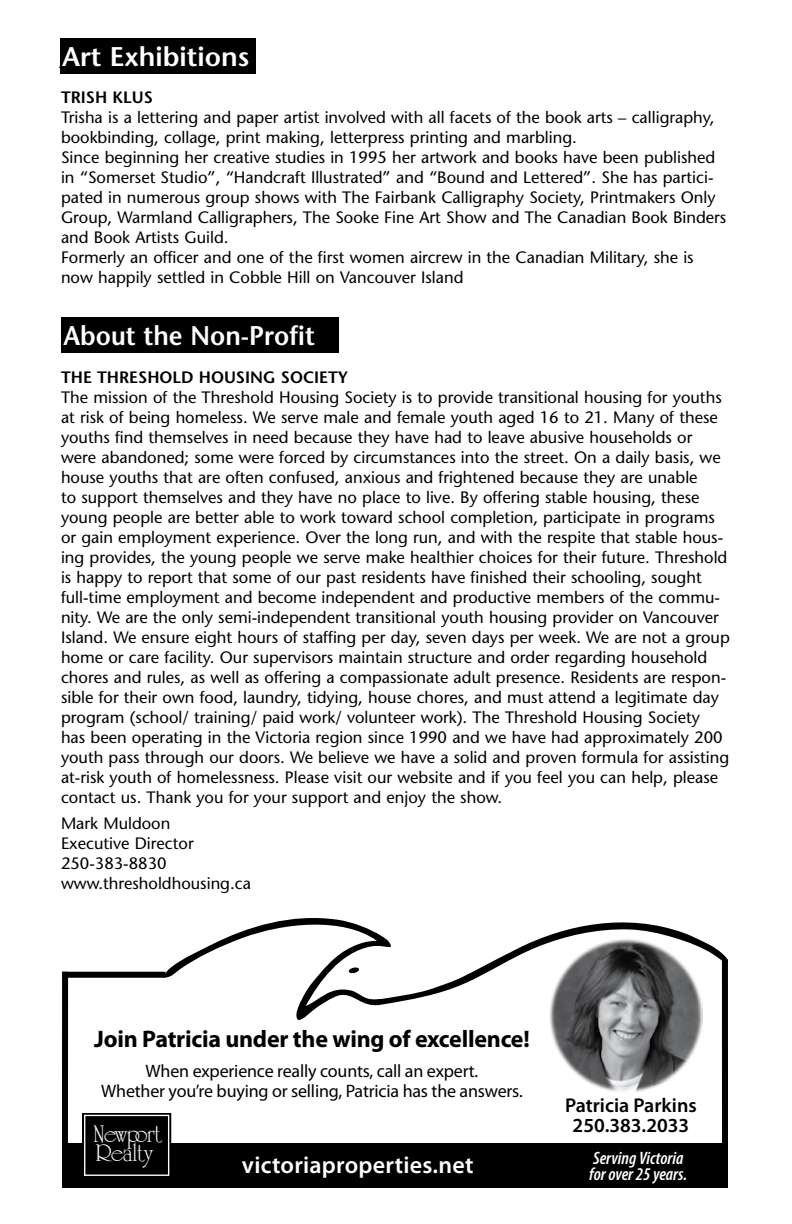
<style>
.page{position:relative;width:792px;height:1224px;background:#fff}
.page>*{position:absolute;margin:0;border:0;box-sizing:border-box;transform-origin:0 0}
.t1{font:600 27px "Stone Sans Std";color:#fff;scale:.93 1}
.t2{font:600 27px "Stone Sans Std";color:#fff}
.t3{font:24.6px/19.4px "University Roman";letter-spacing:-.025em;color:#fff}
.t4{font:700 24px "Myriad Pro";letter-spacing:-.01em;color:#000}
.t5{font:600 24px "Myriad Pro";letter-spacing:.01em;color:#fff}
.t6{font:600 20px/20px "Myriad Pro";color:#000;text-align:center}
.t7{font:18px/20px "Myriad Pro";letter-spacing:-.01em;color:#000;text-align:center}
.t8{font:italic 600 condensed 18px/16px "Myriad Pro";color:#fff}
.t9{font:500 16.4px/20px "Stone Sans Std";color:#000}
.t10{font:600 16.4px "Stone Sans Std";color:#000}
</style>
<div class="page">
<div style="left:60px;top:38px;width:195px;height:36px;background:#000"></div>
<div style="left:62px;top:317px;width:277px;height:36px;background:#000"></div>
<div style="left:62px;top:1143px;width:666px;height:45px;background:#000"></div>
<svg style="left:165px;top:918px;width:563px;height:102px"></svg>
<svg style="left:348px;top:967px;width:11px;height:7px"></svg>
<div style="left:62px;top:972px;width:103px;height:6px;background:#000"></div>
<div style="left:62px;top:972px;width:6px;height:216px;background:#000"></div>
<div style="left:722px;top:960px;width:6px;height:228px;background:#000"></div>
<div style="left:82px;top:1113px;width:89px;height:64px;border:1px solid #000"></div>
<div style="left:85px;top:1115px;width:84px;height:60px;background:#000"></div>
<div style="left:84px;top:1115px;width:85px;height:61px;border:1px solid #fff"></div>
<img style="left:550px;top:938px;width:152px;height:154px">
<h1 class="t2" style="left:62px;top:40px;width:189px">ART EXHIBITIONS</h1>
<p class="t10" style="left:61px;top:87px;width:91px">TRISH KLUS</p>
<p class="t9" style="left:61px;top:107px;width:667px">Trisha is a lettering and paper artist involved with all facets of the book arts – calligraphy, bookbinding, collage, print making, letterpress printing and marbling.<br>Since beginning her creative studies in 1995 her artwork and books have been published in “Somerset Studio”, “Handcraft Illustrated” and “Bound and Lettered”. She has partici&shy;pated in numerous group shows with The Fairbank Calligraphy Society, Printmakers Only Group, Warmland Calligraphers, The Sooke Fine Art Show and The Canadian Book Binders and Book Artists Guild.<br>Formerly an officer and one of the first women aircrew in the Canadian Military, she is now happily settled in Cobble Hill on Vancouver Island</p>
<h1 class="t1" style="left:64px;top:319px;width:272px">ABOUT THE NON-PROFIT</h1>
<p class="t10" style="left:61px;top:367px;width:289px">THE THRESHOLD HOUSING SOCIETY</p>
<p class="t9" style="left:61px;top:387px;width:670px">The mission of the Threshold Housing Society is to provide transitional housing for youths at risk of being homeless. We serve male and female youth aged 16 to 21. Many of these youths find themselves in need because they have had to leave abusive households or were abandoned; some were forced by circumstances into the street. On a daily basis, we house youths that are often confused, anxious and frightened because they are unable<br>to support themselves and they have no place to live. By offering stable housing, these young people are better able to work toward school completion, participate in programs or gain employment experience. Over the long run, and with the respite that stable hous&shy;ing provides, the young people we serve make healthier choices for their future. Threshold is happy to report that some of our past residents have finished their schooling, sought full-time employment and become independent and productive members of the commu&shy;nity. We are the only semi-independent transitional youth housing provider on Vancouver Island. We ensure eight hours of staffing per day, seven days per week. We are not a group home or care facility. Our supervisors maintain structure and order regarding household chores and rules, as well as offering a compassionate adult presence. Residents are respon&shy;sible for their own food, laundry, tidying, house chores, and must attend a legitimate day program (school/ training/ paid work/ volunteer work). The Threshold Housing Society<br>has been operating in the Victoria region since 1990 and we have had approximately 200 youth pass through our doors. We believe we have a solid and proven formula for assisting at-risk youth of homelessness. Please visit our website and if you feel you can help, please contact us. Thank you for your support and enjoy the show.</p>
<p class="t9" style="left:61px;top:813px;width:192px">Mark Muldoon<br>Executive Director<br>250-383-8830 www.thresholdhousing.ca</p>
<h3 class="t4" style="left:94px;top:1023px;width:437px">Join Patricia under the wing of excellence!</h3>
<p class="t7" style="left:101px;top:1060px;width:423px">When experience really counts, call an expert.<br>Whether you’re buying or selling, Patricia has the answers.</p>
<h2 class="t3" style="left:93px;top:1125px;width:70px">Newport<br>Realty</h2>
<h3 class="t5" style="left:242px;top:1150px;width:233px">victoriaproperties.net</h3>
<p class="t6" style="left:565px;top:1095px;width:133px">Patricia Parkins<br>250.383.2033</p>
<p class="t8" style="left:589px;top:1149px;width:99px">Serving Victoria for over 25 years.</p>
</div>
